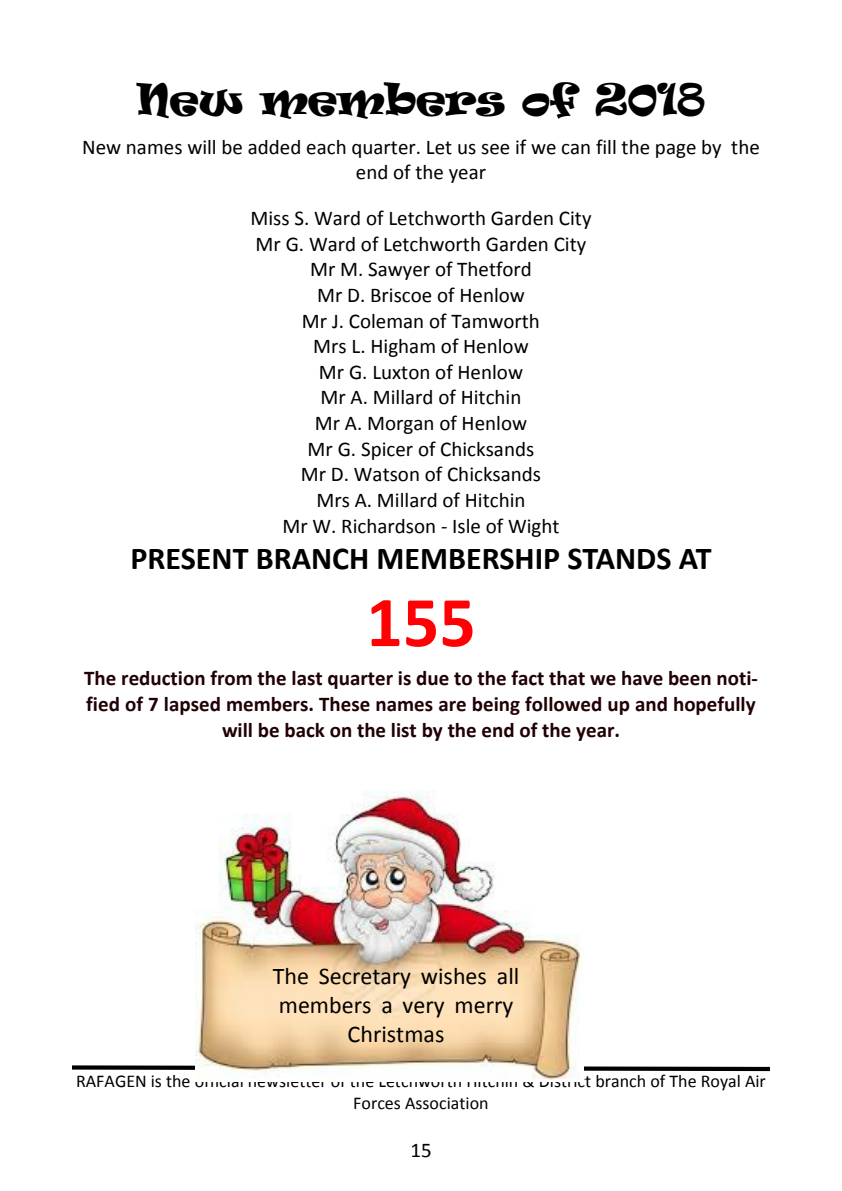
<style>
.page{position:relative;width:842px;height:1191px;background:#fff}
.page>*{position:absolute;margin:0;border:0;box-sizing:border-box;transform-origin:0 0}
.t1{font:700 72px "Calibri";color:#ff0005}
.t2{font:40px "Ravie";color:#000}
.t3{font:700 32px "Calibri";color:#000}
.t4{font:24px/29.4px "Calibri";color:#000;text-align:center}
.t5{font:21px/25.6px "Calibri";color:#000;text-align:center}
.t6{font:700 21px/25.6px "Calibri";color:#200005;text-align:center}
.t7{font:18px/22px "Calibri";color:#000;text-align:center}
</style>
<div class="page">
<svg style="left:72px;top:1065px;width:698px;height:7px"></svg>
<img style="left:195px;top:790px;width:389px;height:290px">
<h2 class="t2" style="left:137px;top:82px;width:570px">New members of 2018</h2>
<p class="t5" style="left:82px;top:135px;width:679px">New names will be added each quarter. Let us see if we can fill the page by the end of the year</p>
<p class="t5" style="left:250px;top:207px;width:343px">Miss S. Ward of Letchworth Garden City<br>Mr G. Ward of Letchworth Garden City<br>Mr M. Sawyer of Thetford<br>Mr D. Briscoe of Henlow<br>Mr J. Coleman of Tamworth<br>Mrs L. Higham of Henlow<br>Mr G. Luxton of Henlow<br>Mr A. Millard of Hitchin<br>Mr A. Morgan of Henlow<br>Mr G. Spicer of Chicksands<br>Mr D. Watson of Chicksands<br>Mrs A. Millard of Hitchin<br>Mr W. Richardson - Isle of Wight</p>
<h3 class="t3" style="left:131px;top:545px;width:582px">PRESENT BRANCH MEMBERSHIP STANDS AT</h3>
<h1 class="t1" style="left:366px;top:592px;width:111px">155</h1>
<p class="t6" style="left:84px;top:667px;width:675px">The reduction from the last quarter is due to the fact that we have been noti&shy;fied of 7 lapsed members. These names are being followed up and hopefully will be back on the list by the end of the year.</p>
<p class="t4" style="left:273px;top:963px;width:248px">The Secretary wishes all members a very merry<br>Christmas</p>
<p class="t7" style="left:76px;top:1071px;width:691px">RAFAGEN is the official newsletter of the Letchworth Hitchin &amp; District branch of The Royal Air<br>Forces Association</p>
<p class="t5" style="left:410px;top:1138px;width:23px">15</p>
</div>
